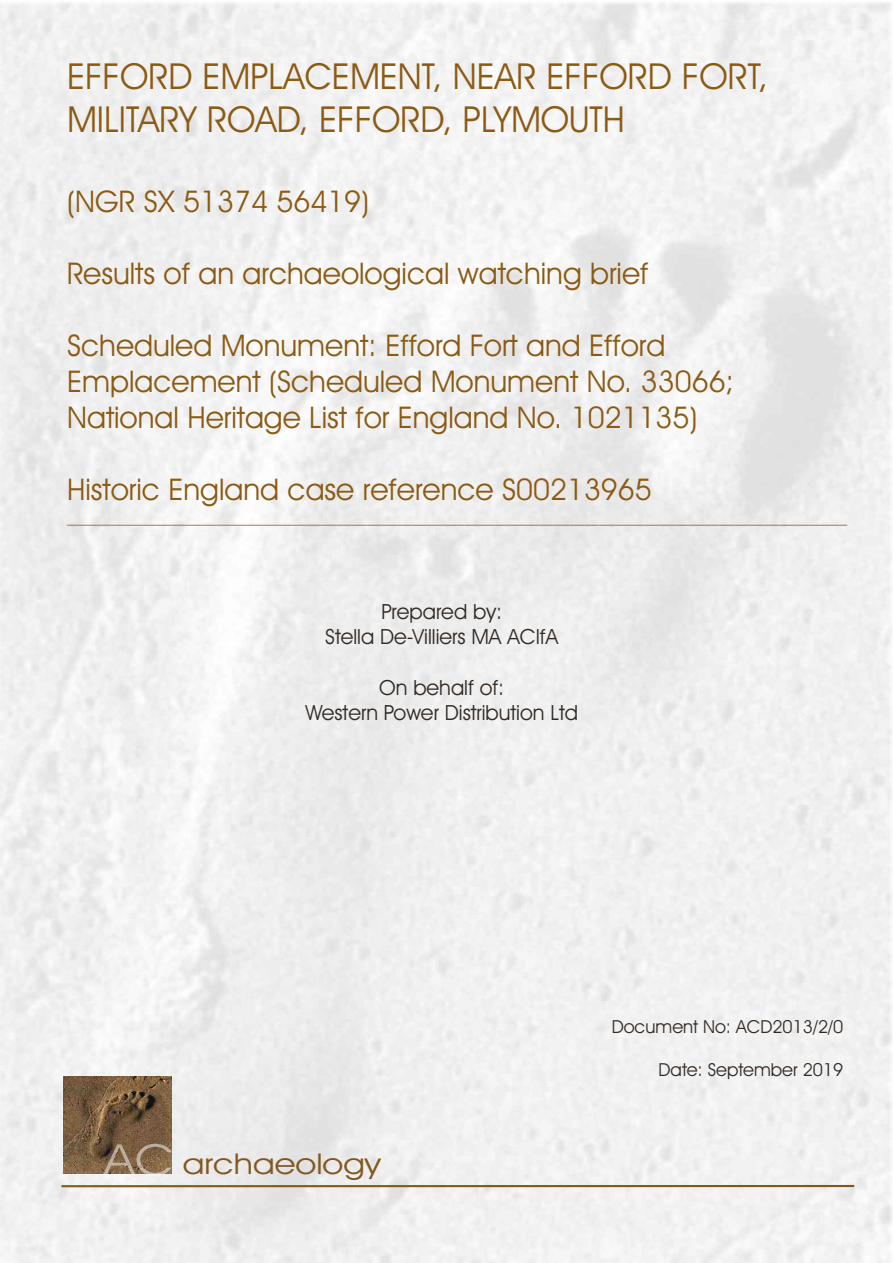
<style>
.page{position:relative;width:893px;height:1263px;background:#fff}
.page>*{position:absolute;margin:0;border:0;box-sizing:border-box;transform-origin:0 0}
.t1{font:36px/43.2px "Avant Garde IT Cby BT";color:#8b5a13}
.t2{font:30px/36px "Avant Garde IT Cby BT";color:#8b5a13}
.t3{font:28.8px "Avant Garde IT Cby BT";color:#835820;scale:1.19 1}
.t4{font:21px/25.2px "Avant Garde IT Cby BT";color:#322a24;text-align:center}
.t5{font:18px "Avant Garde IT Cby BT";color:#322a24}
.t6{font:15px "Avant Garde IT Cby BT";color:#8b5a13}
.s1{font-size:43.35px;color:rgb(255 255 255/.5)}
</style>
<div class="page">
<img style="left:0;top:2px;width:892px;height:1261px">
<img style="left:63px;top:1076px;width:109px;height:97px">
<hr style="left:61px;top:1185px;width:793px;height:2px;background:#835820">
<p class="t1" style="left:67px;top:58px;width:703px">EFFORD EMPLACEMENT, NEAR EFFORD FORT,<br>MILITARY ROAD, EFFORD, PLYMOUTH</p>
<p class="t2" style="left:67px;top:186px;width:304px">(NGR SX 51374 56419)</p>
<p class="t2" style="left:67px;top:258px;width:583px">Results of an archaeological watching brief</p>
<p class="t2" style="left:67px;top:330px;width:669px">Scheduled Monument: Efford Fort and Efford<br>Emplacement (Scheduled Monument No. 33066;<br>National Heritage List for England No. 1021135)</p>
<p class="t2" style="left:67px;top:474px;width:586px">Historic England case reference S00213965</p>
<p class="t6" style="left:67px;top:510px;width:781px">________________________________________________________________________________________________________</p>
<p class="t4" style="left:325px;top:601px;width:234px">Prepared by:<br>Stella De-Villiers MA ACIfA</p>
<p class="t4" style="left:305px;top:676px;width:274px">On behalf of:<br>Western Power Distribution Ltd</p>
<p class="t3" style="left:104px;top:1152px;width:234px"><span class="s1">AC</span> archaeology</p>
<p class="t5" style="left:612px;top:1019px;width:233px">Document No: ACD2013/2/0</p>
<p class="t5" style="left:659px;top:1062px;width:186px">Date: September 2019</p>
</div>
